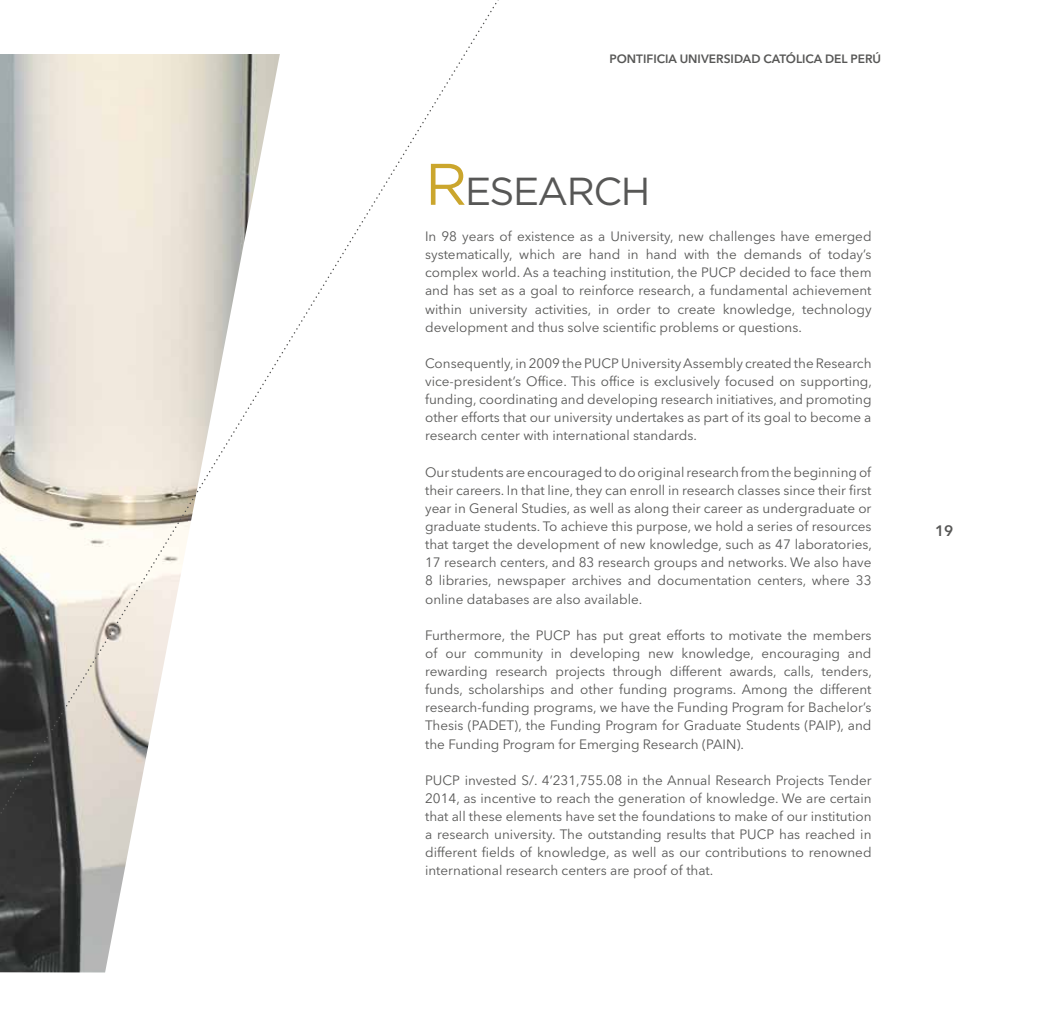
<style>
.page{position:relative;width:1063px;height:1021px;background:#fff}
.page>*{position:absolute;margin:0;border:0;box-sizing:border-box;transform-origin:0 0}
.t1{font:39px "MMH Gotham";letter-spacing:-.04em;color:#575756}
.t2{font:600 15px "Avenir Next LT Pro";color:#575756}
.t3{font:13.5px/18.1px "Avenir Next LT Pro";color:#575756;text-align:justify}
.t4{font:600 12px "Avenir Next LT Pro";color:#575756}
.s1{font-size:58.5px;color:#cba62d}
</style>
<div class="page">
<svg style="left:0;top:0;width:499px;height:973px"></svg>
<p class="t4" style="left:609px;top:52px;width:273px">PONTIFICIA UNIVERSIDAD CATÓLICA DEL PERÚ</p>
<h1 class="t1" style="left:425px;top:169px;width:227px"><span class="s1">R</span>ESEARCH</h1>
<p class="t3" style="left:425px;top:227px;width:448px">In 98 years of existence as a University, new challenges have emerged systematically, which are hand in hand with the demands of today’s complex world. As a teaching institution, the PUCP decided to face them and has set as a goal to reinforce research, a fundamental achievement within university activities, in order to create knowledge, technology development and thus solve scientific problems or questions.</p>
<p class="t3" style="left:425px;top:354px;width:448px">Consequently, in 2009 the PUCP University Assembly created the Research vice-president’s Office. This office is exclusively focused on supporting, funding, coordinating and developing research initiatives, and promoting other efforts that our university undertakes as part of its goal to become a research center with international standards.</p>
<p class="t3" style="left:425px;top:463px;width:448px">Our students are encouraged to do original research from the beginning of their careers. In that line, they can enroll in research classes since their first year in General Studies, as well as along their career as undergraduate or graduate students. To achieve this purpose, we hold a series of resources that target the development of new knowledge, such as 47 laboratories, 17 research centers, and 83 research groups and networks. We also have 8 libraries, newspaper archives and documentation centers, where 33 online databases are also available.</p>
<p class="t3" style="left:425px;top:626px;width:448px">Furthermore, the PUCP has put great efforts to motivate the members of our community in developing new knowledge, encouraging and rewarding research projects through different awards, calls, tenders, funds, scholarships and other funding programs. Among the different research-funding programs, we have the Funding Program for Bachelor’s Thesis (PADET), the Funding Program for Graduate Students (PAIP), and the Funding Program for Emerging Research (PAIN).</p>
<p class="t3" style="left:425px;top:771px;width:448px">PUCP invested S/. 4’231,755.08 in the Annual Research Projects Tender 2014, as incentive to reach the generation of knowledge. We are certain that all these elements have set the foundations to make of our institution a research university. The outstanding results that PUCP has reached in different fields of knowledge, as well as our contributions to renowned international research centers are proof of that.</p>
<p class="t2" style="left:935px;top:521px;width:20px">19</p>
</div>
